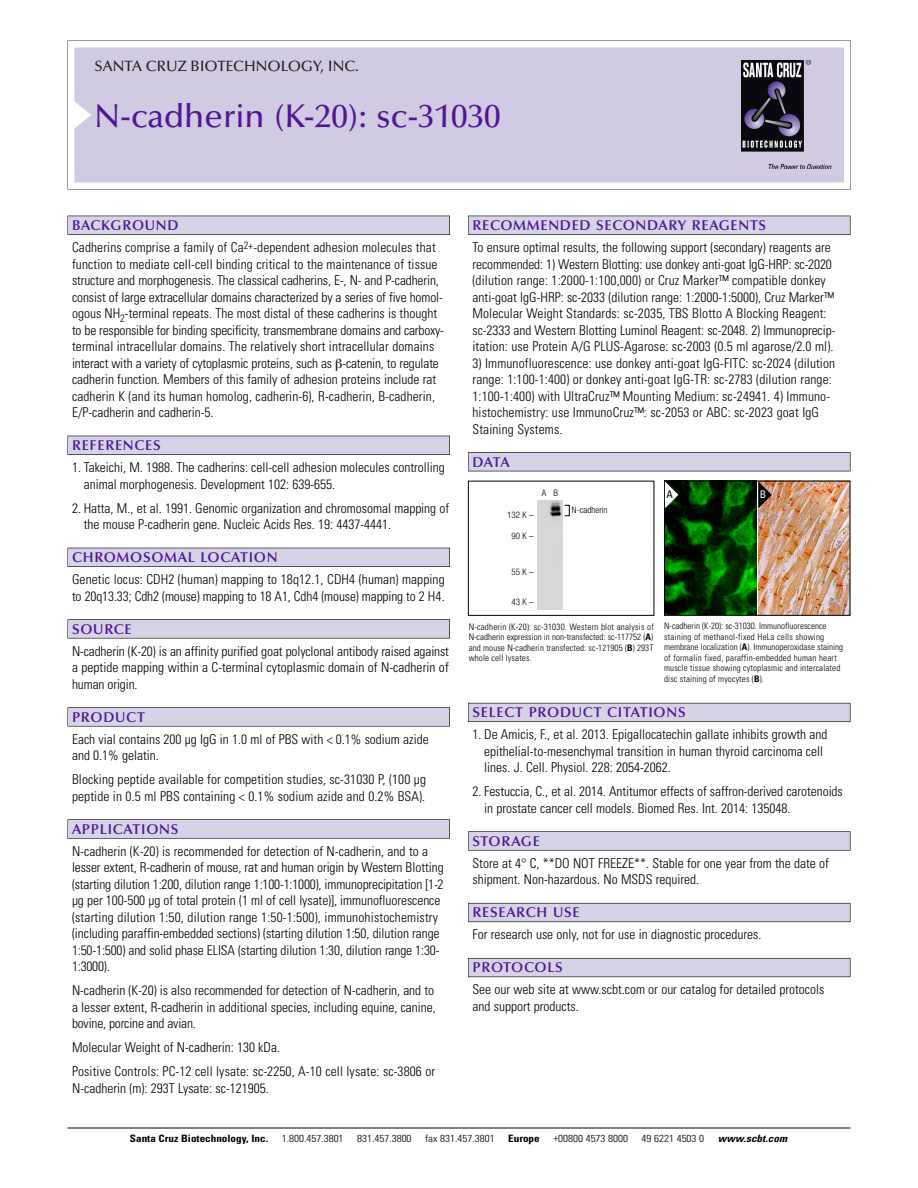
<style>
.page{position:relative;width:918px;height:1188px;background:#fff}
.page>*{position:absolute;margin:0;border:0;box-sizing:border-box;transform-origin:0 0}
.t1{font:500 33px "Optima";color:#511695}
.t2{font:500 15px "Optima";color:#231f20}
.t3{font:600 14.25px "Optima";letter-spacing:.05em;color:#511695}
.t4{font:300 condensed 13.5px/16.5px "Univers";color:#000}
.t5{font:condensed 10.5px "Univers";color:#000}
.t6{font:condensed 10.5px "Univers";color:#fff}
.t7{font:300 condensed 10.2px "Univers";color:#000;scale:1.1 1}
.t8{font:700 condensed 10.2px "Univers";color:#000;scale:1.1 1}
.t9{font:italic 700 condensed 10.2px "Univers";letter-spacing:.005em;color:#000;scale:1.1 1}
.t10{font:300 condensed 9px/10.5px "Univers";letter-spacing:.015em;color:#000;text-align:justify}
.t11{font:300 condensed 9px "Helvetica Neue";letter-spacing:.005em;color:#000}
.s1{font-weight:700}
</style>
<div class="page">
<svg style="left:68px;top:40px;width:783px;height:149px"></svg>
<div style="left:74px;top:47px;width:770px;height:135px;background:#d1cae3"></div>
<img style="left:741px;top:60px;width:90px;height:108px">
<div style="left:68px;top:216px;width:382px;height:19px;background:#525155"></div>
<div style="left:68px;top:216px;width:381px;height:18px;background:#d7d3e7"></div>
<div style="left:68px;top:436px;width:382px;height:19px;background:#515055"></div>
<div style="left:68px;top:436px;width:381px;height:18px;background:#d7d3e7"></div>
<div style="left:68px;top:548px;width:382px;height:19px;background:#525158"></div>
<div style="left:68px;top:548px;width:381px;height:18px;background:#d7d3e7"></div>
<div style="left:68px;top:619px;width:382px;height:19px;background:#575759"></div>
<div style="left:68px;top:620px;width:381px;height:18px;background:#d7d3e7"></div>
<svg style="left:68px;top:707px;width:382px;height:20px"></svg>
<div style="left:68px;top:708px;width:381px;height:18px;background:#d7d3e7"></div>
<div style="left:68px;top:819px;width:382px;height:20px;background:#626263"></div>
<div style="left:68px;top:820px;width:381px;height:18px;background:#d7d3e7"></div>
<div style="left:468px;top:216px;width:382px;height:19px;background:#525155"></div>
<div style="left:468px;top:216px;width:382px;height:18px;background:#d7d3e7"></div>
<div style="left:468px;top:452px;width:382px;height:19px;background:#525155"></div>
<div style="left:468px;top:453px;width:382px;height:18px;background:#d7d3e7"></div>
<div style="left:468px;top:703px;width:382px;height:19px;background:#5b5a62"></div>
<div style="left:468px;top:703px;width:382px;height:18px;background:#d7d3e7"></div>
<div style="left:468px;top:831px;width:382px;height:20px;background:#666667"></div>
<div style="left:468px;top:832px;width:382px;height:18px;background:#d7d3e7"></div>
<div style="left:468px;top:903px;width:382px;height:19px;background:#66646d"></div>
<div style="left:468px;top:904px;width:382px;height:18px;background:#d7d3e7"></div>
<div style="left:468px;top:958px;width:382px;height:19px;background:#5b5961"></div>
<div style="left:468px;top:959px;width:382px;height:18px;background:#d7d3e7"></div>
<hr style="left:68px;top:1128px;width:782px;height:1px;background:#000">
<div style="left:468px;top:481px;width:186px;height:135px;border:1px solid #000"></div>
<div style="left:537px;top:500px;width:25px;height:109px;background:#d6d6d6"></div>
<img style="left:758px;top:483px;width:90px;height:131px">
<img style="left:666px;top:483px;width:90px;height:131px">
<div style="left:664px;top:481px;width:186px;height:135px;border:1px solid #000"></div>
<svg style="left:758px;top:481px;width:14px;height:27px"></svg>
<svg style="left:665px;top:481px;width:13px;height:27px"></svg>
<p class="t2" style="left:94px;top:61px;width:266px">SANTA CRUZ BIOTECHNOLOGY, INC.</p>
<h1 class="t1" style="left:94px;top:103px;width:408px">N-cadherin (K-20): sc-31030</h1>
<p class="t3" style="left:72px;top:219px;width:108px">BACKGROUND</p>
<p class="t4" style="left:72px;top:240px;width:374px">Cadherins comprise a family of Ca<sup>2+</sup>-dependent adhesion molecules that function to mediate cell-cell binding critical to the maintenance of tissue structure and morphogenesis. The classical cadherins, E-, N- and P-cadherin, consist of large extracellular domains characterized by a series of five homol&shy;ogous NH<sub>2</sub>-terminal repeats. The most distal of these cadherins is thought to be responsible for binding specificity, transmembrane domains and carboxy&shy;terminal intracellular domains. The relatively short intracellular domains interact with a variety of cytoplasmic proteins, such as -catenin, to regulate cadherin function. Members of this family of adhesion proteins include rat cadherin K (and its human homolog, cadherin-6), R-cadherin, B-cadherin, E/P-cadherin and cadherin-5.</p>
<p class="t3" style="left:72px;top:440px;width:90px">REFERENCES</p>
<p class="t4" style="left:84px;top:460px;width:363px;text-indent:-12px">1. Takeichi, M. 1988. The cadherins: cell-cell adhesion molecules controlling animal morphogenesis. Development 102: 639-655.</p>
<p class="t4" style="left:84px;top:501px;width:367px;text-indent:-12px">2. Hatta, M., et al. 1991. Genomic organization and chromosomal mapping of the mouse P-cadherin gene. Nucleic Acids Res. 19: 4437-4441.</p>
<p class="t3" style="left:72px;top:552px;width:207px">CHROMOSOMAL LOCATION</p>
<p class="t4" style="left:72px;top:572px;width:374px">Genetic locus: CDH2 (human) mapping to 18q12.1, CDH4 (human) mapping to 20q13.33; Cdh2 (mouse) mapping to 18 A1, Cdh4 (mouse) mapping to 2 H4.</p>
<p class="t3" style="left:72px;top:623px;width:61px">SOURCE</p>
<p class="t4" style="left:72px;top:644px;width:379px;text-align:justify">N-cadherin (K-20) is an affinity purified goat polyclonal antibody raised against a peptide mapping within a C-terminal cytoplasmic domain of N-cadherin of human origin.</p>
<p class="t3" style="left:72px;top:711px;width:74px">PRODUCT</p>
<p class="t4" style="left:72px;top:732px;width:358px">Each vial contains 200 µg IgG in 1.0 ml of PBS with &lt; 0.1% sodium azide and 0.1% gelatin.</p>
<p class="t4" style="left:72px;top:772px;width:356px">Blocking peptide available for competition studies, sc-31030 P, (100 µg peptide in 0.5 ml PBS containing &lt; 0.1% sodium azide and 0.2% BSA).</p>
<p class="t3" style="left:72px;top:823px;width:108px">APPLICATIONS</p>
<p class="t4" style="left:72px;top:844px;width:373px">N-cadherin (K-20) is recommended for detection of N-cadherin, and to a lesser extent, R-cadherin of mouse, rat and human origin by Western Blotting (starting dilution 1:200, dilution range 1:100-1:1000), immunoprecipitation [1-2 µg per 100-500 µg of total protein (1 ml of cell lysate)], immunofluorescence (starting dilution 1:50, dilution range 1:50-1:500), immunohistochemistry (including paraffin-embedded sections) (starting dilution 1:50, dilution range 1:50-1:500) and solid phase ELISA (starting dilution 1:30, dilution range 1:30- 1:3000).</p>
<p class="t4" style="left:72px;top:983px;width:365px">N-cadherin (K-20) is also recommended for detection of N-cadherin, and to a lesser extent, R-cadherin in additional species, including equine, canine, bovine, porcine and avian.</p>
<p class="t4" style="left:72px;top:1037px;width:365px;line-height:24px">Molecular Weight of N-cadherin: 130 kDa.<br>Positive Controls: PC-12 cell lysate: sc-2250, A-10 cell lysate: sc-3806 or</p>
<p class="t4" style="left:72px;top:1081px;width:198px">N-cadherin (m): 293T Lysate: sc-121905.</p>
<p class="t3" style="left:473px;top:219px;width:295px">RECOMMENDED SECONDARY REAGENTS</p>
<p class="t4" style="left:473px;top:240px;width:364px">To ensure optimal results, the following support (secondary) reagents are recommended: 1) Western Blotting: use donkey anti-goat IgG-HRP: sc-2020 (dilution range: 1:2000-1:100,000) or Cruz Marker™ compatible donkey anti-goat IgG-HRP: sc-2033 (dilution range: 1:2000-1:5000), Cruz Marker™ Molecular Weight Standards: sc-2035, TBS Blotto A Blocking Reagent: sc-2333 and Western Blotting Luminol Reagent: sc-2048. 2) Immunoprecip&shy;itation: use Protein A/G PLUS-Agarose: sc-2003 (0.5 ml agarose/2.0 ml).</p>
<p class="t4" style="left:473px;top:356px;width:364px">3) Immunofluorescence: use donkey anti-goat IgG-FITC: sc-2024 (dilution range: 1:100-1:400) or donkey anti-goat IgG-TR: sc-2783 (dilution range:<br>1:100-1:400) with UltraCruz™ Mounting Medium: sc-24941. 4) Immuno&shy;histochemistry: use ImmunoCruz™: sc-2053 or ABC: sc-2023 goat IgG Staining Systems.</p>
<p class="t3" style="left:473px;top:456px;width:39px">DATA</p>
<p class="t11" style="left:542px;top:489px;width:18px">A B</p>
<p class="t11" style="left:507px;top:512px;width:28px">132 K –</p>
<p class="t11" style="left:512px;top:533px;width:24px">90K–</p>
<p class="t11" style="left:512px;top:569px;width:24px">55K–</p>
<p class="t11" style="left:512px;top:599px;width:24px">43K–</p>
<p class="t11" style="left:572px;top:506px;width:37px">N-cadherin</p>
<p class="t10" style="left:469px;top:622px;width:187px">N-cadherin (K-20): sc-31030. Western blot analysis of N-cadherin expression in non-transfected: sc-117752 (<span class="s1">A</span>) and mouse N-cadherin transfected: sc-121905 (<span class="s1">B</span>) 293T whole cell lysates.</p>
<p class="t5" style="left:666px;top:490px;width:8px">A</p>
<p class="t6" style="left:760px;top:490px;width:8px">B</p>
<p class="t10" style="left:664px;top:622px;width:181px;text-align:left">N-cadherin (K-20): sc-31030. Immunofluorescence staining of methanol-fixed HeLa cells showing membrane localization (<span class="s1">A</span>). Immunoperoxidase staining of formalin fixed, paraffin-embedded human heart muscle tissue showing cytoplasmic and intercalated disc staining of myocytes (<span class="s1">B</span>).</p>
<p class="t3" style="left:473px;top:707px;width:215px">SELECT PRODUCT CITATIONS</p>
<p class="t4" style="left:484px;top:727px;width:345px;text-indent:-12px">1. De Amicis, F., et al. 2013. Epigallocatechin gallate inhibits growth and epithelial-to-mesenchymal transition in human thyroid carcinoma cell lines. J. Cell. Physiol. 228: 2054-2062.</p>
<p class="t4" style="left:484px;top:784px;width:360px;text-indent:-12px">2. Festuccia, C., et al. 2014. Antitumor effects of saffron-derived carotenoids in prostate cancer cell models. Biomed Res. Int. 2014: 135048.</p>
<p class="t3" style="left:473px;top:835px;width:69px">STORAGE</p>
<p class="t4" style="left:473px;top:856px;width:358px">Store at 4° C, **DO NOT FREEZE**. Stable for one year from the date of shipment. Non-hazardous. No MSDS required.</p>
<p class="t3" style="left:473px;top:907px;width:109px">RESEARCH USE</p>
<p class="t4" style="left:473px;top:928px;width:290px">For research use only, not for use in diagnostic procedures.</p>
<p class="t3" style="left:473px;top:962px;width:92px">PROTOCOLS</p>
<p class="t4" style="left:473px;top:983px;width:353px">See our web site at www.scbt.com or our catalog for detailed protocols and support products.</p>
<p class="t8" style="left:130px;top:1135px;width:127px">Santa Cruz Biotechnology, Inc.</p>
<p class="t7" style="left:282px;top:1135px;width:58px">1.800.457.3801</p>
<p class="t7" style="left:357px;top:1135px;width:51px">831.457.3800</p>
<p class="t7" style="left:425px;top:1135px;width:65px">fax 831.457.3801</p>
<p class="t8" style="left:508px;top:1135px;width:30px">Europe</p>
<p class="t7" style="left:553px;top:1135px;width:69px">+00800 4573 8000</p>
<p class="t7" style="left:642px;top:1135px;width:58px">49 6221 4503 0</p>
<p class="t9" style="left:718px;top:1135px;width:64px">www.scbt.com</p>
</div>
